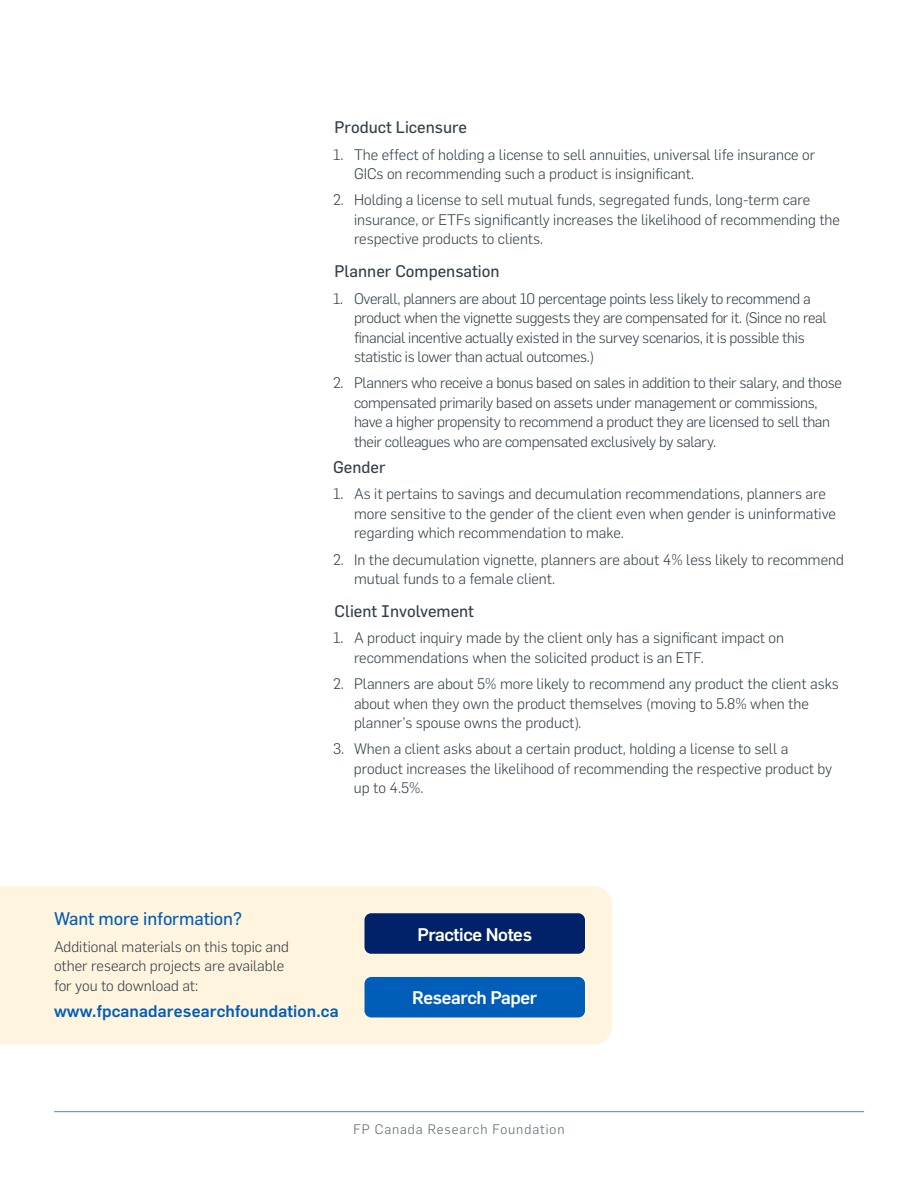
<style>
.page{position:relative;width:918px;height:1188px;background:#fff}
.page>*{position:absolute;margin:0;border:0;box-sizing:border-box;transform-origin:0 0}
.ButtonTopic{font:500 18px "Flama";letter-spacing:-.02em;color:#fff}
.t1{font:18px "Flama";letter-spacing:-.01em;color:#005eb8}
.number{font:16.5px "Flama";color:#333f48}
.FP_Bullet_List{font:500 16.5px "Flama";letter-spacing:.01em;color:#005eb8}
.number-2{font:300 15px/19.5px "Flama";color:#333f48}
.number-3{font:300 15px/19.5px "Flama";letter-spacing:-.02em;color:#333f48}
.FP_Bullet_List-2{font:300 15px/19.5px "Flama";color:#333f48}
.t2{font:300 13.5px "Flama";letter-spacing:.07em;color:#5b6770}
</style>
<div class="page">
<hr style="left:54px;top:1111px;width:810px;height:1px;background:#6592ca">
<div style="left:0;top:886px;width:612px;height:158px;background:#fff4dd"></div>
<div style="left:364px;top:977px;width:221px;height:40px;background:#005eb8;border-radius:7px"></div>
<div style="left:364px;top:913px;width:221px;height:41px;background:#012169;border-radius:7px"></div>
<p class="number" style="left:334px;top:117px;width:134px">Product Licensure</p>
<p class="number-2" style="left:354px;top:144px;width:463px;text-indent:-21px">1. The effect of holding a license to sell annuities, universal life insurance or<br>GICs on recommending such a product is insignificant.</p>
<p class="number-2" style="left:354px;top:189px;width:488px;text-indent:-21px">2. Holding a license to sell mutual funds, segregated funds, long-term care insurance, or ETFs significantly increases the likelihood of recommending the respective products to clients.</p>
<p class="number" style="left:334px;top:261px;width:167px">Planner Compensation</p>
<p class="number-3" style="left:354px;top:288px;width:474px;text-indent:-21px">1. Overall, planners are about 10 percentage points less likely to recommend a product when the vignette suggests they are compensated for it. (Since no real financial incentive actually existed in the survey scenarios, it is possible this statistic is lower than actual outcomes.)</p>
<p class="number-3" style="left:354px;top:372px;width:489px;text-indent:-21px">2. Planners who receive a bonus based on sales in addition to their salary, and those compensated primarily based on assets under management or commissions, have a higher propensity to recommend a product they are licensed to sell than their colleagues who are compensated exclusively by salary.</p>
<p class="number" style="left:333px;top:457px;width:54px">Gender</p>
<p class="number-2" style="left:354px;top:483px;width:484px;text-indent:-21px">1. As it pertains to savings and decumulation recommendations, planners are more sensitive to the gender of the client even when gender is uninformative regarding which recommendation to make.</p>
<p class="number-2" style="left:354px;top:549px;width:491px;text-indent:-21px">2. In the decumulation vignette, planners are about 4% less likely to recommend mutual funds to a female client.</p>
<p class="number" style="left:334px;top:601px;width:141px">Client Involvement</p>
<p class="number-2" style="left:354px;top:627px;width:432px;text-indent:-21px">1. A product inquiry made by the client only has a significant impact on recommendations when the solicited product is an ETF.</p>
<p class="number-2" style="left:354px;top:673px;width:486px;text-indent:-21px">2. Planners are about 5% more likely to recommend any product the client asks about when they own the product themselves (moving to 5.8% when the planner’s spouse owns the product).</p>
<p class="number-2" style="left:354px;top:738px;width:480px;text-indent:-21px">3. When a client asks about a certain product, holding a license to sell a product increases the likelihood of recommending the respective product by up to 4.5%.</p>
<h1 class="t1" style="left:54px;top:908px;width:190px">Want more information?</h1>
<p class="FP_Bullet_List-2" style="left:54px;top:936px;width:236px">Additional materials on this topic and other research projects are available for you to download at:</p>
<p class="FP_Bullet_List" style="left:54px;top:999px;width:286px">www.fpcanadaresearchfoundation.ca</p>
<p class="ButtonTopic" style="left:417px;top:921px;width:116px">Practice Notes</p>
<p class="ButtonTopic" style="left:412px;top:985px;width:126px">Research Paper</p>
<p class="t2" style="left:353px;top:1119px;width:213px">FP Canada Research Foundation</p>
</div>
